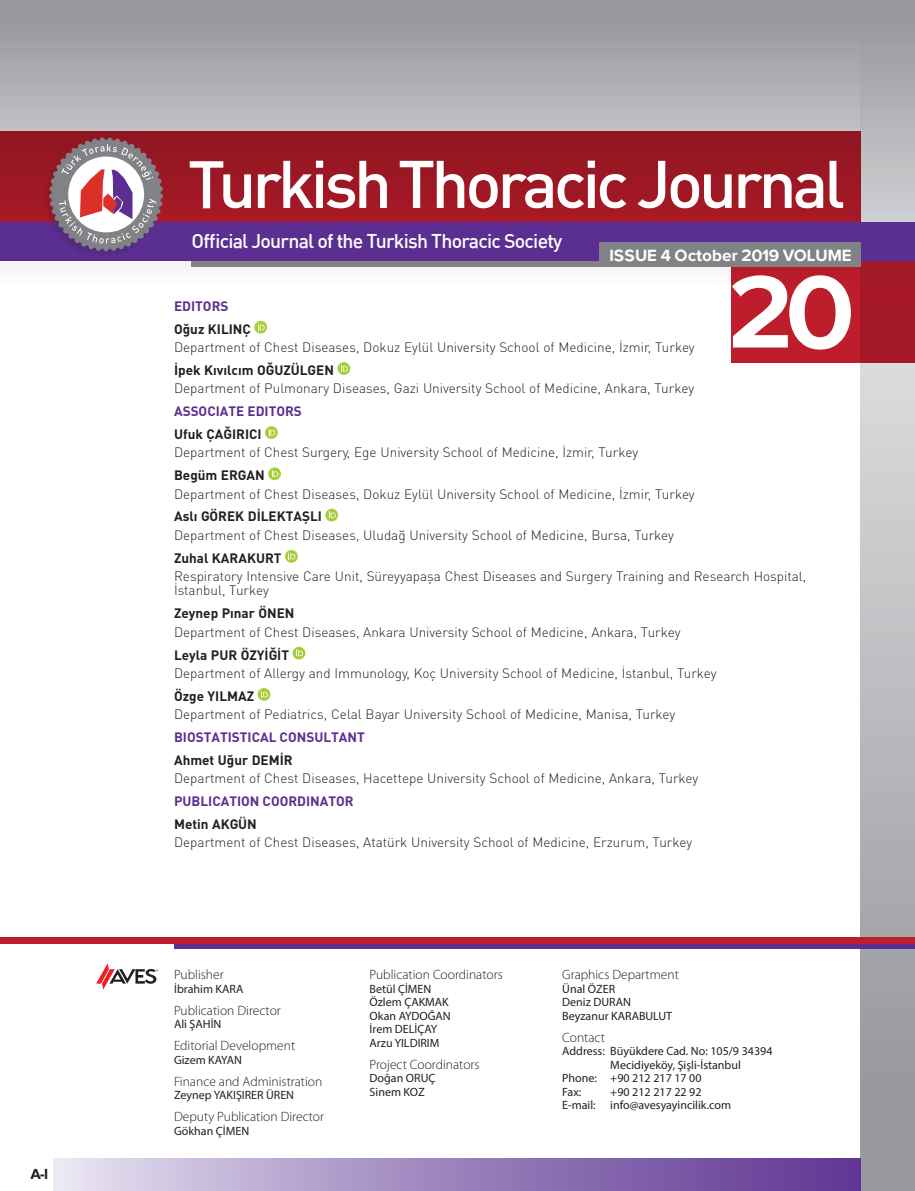
<style>
.page{position:relative;width:915px;height:1191px;background:#fff}
.page>*{position:absolute;margin:0;border:0;box-sizing:border-box;transform-origin:0 0}
.t1{font:500 105px "Proxima Sans";color:#fff}
.t2{font:500 19.5px "DIN";letter-spacing:-.04em;color:#fff}
.t3{font:500 16.8px "Proxima Sans";color:#fff}
.t4{font:500 15px "Proxima Sans";color:#231f20}
.t5{font:300 13.5px/14.2px "DIN Pro";color:#231f20}
.t6{font:300 13.5px "Myriad Pro";color:#231f20}
.t7{font:700 13.5px "DIN Pro";color:#231f20}
.t8{font:700 13.5px "DIN Pro";color:#5b2e91}
.t9{font:12px/13.5px "Myriad Pro";color:#231f20}
</style>
<div class="page">
<svg style="left:0;top:0;width:860px;height:366px"></svg>
<svg style="left:860px;top:0;width:54px;height:1191px;background:#b3b4b7"></svg>
<div style="left:53px;top:1158px;width:807px;height:33px;background:linear-gradient(to right,#e3deee,#5a2f8f)"></div>
<svg style="left:254px;top:321px;width:13px;height:12px"></svg>
<svg style="left:258px;top:323px;width:6px;height:7px"></svg>
<svg style="left:337px;top:362px;width:13px;height:13px"></svg>
<svg style="left:341px;top:364px;width:7px;height:7px"></svg>
<svg style="left:265px;top:426px;width:13px;height:13px"></svg>
<svg style="left:268px;top:428px;width:7px;height:7px"></svg>
<svg style="left:268px;top:467px;width:13px;height:13px"></svg>
<svg style="left:271px;top:470px;width:7px;height:7px"></svg>
<svg style="left:325px;top:508px;width:13px;height:13px"></svg>
<svg style="left:328px;top:511px;width:7px;height:7px"></svg>
<svg style="left:285px;top:550px;width:13px;height:13px"></svg>
<svg style="left:288px;top:552px;width:7px;height:7px"></svg>
<div style="left:292px;top:647px;width:13px;height:12px;background:#a6ce39;border-radius:50%"></div>
<svg style="left:296px;top:649px;width:7px;height:7px"></svg>
<svg style="left:257px;top:688px;width:13px;height:13px"></svg>
<svg style="left:261px;top:690px;width:7px;height:7px"></svg>
<div style="left:0;top:937px;width:914px;height:7px;background:#be1d2c"></div>
<hr style="left:174px;top:944px;width:740px;height:4px;background:#5b2e91">
<svg style="left:96px;top:963px;width:62px;height:26px"></svg>
<div style="left:0;top:131px;width:860px;height:91px;background:linear-gradient(to bottom,#8f1521,#a91c2a)"></div>
<div style="left:731px;top:261px;width:183px;height:101px;background:linear-gradient(to right,#c51e2d,#a71927)"></div>
<div style="left:0;top:222px;width:914px;height:39px;background:#5b2e91"></div>
<div style="left:599px;top:242px;width:261px;height:24px;background:#808285"></div>
<div style="left:191px;top:261px;width:431px;height:5px;background:#808285"></div>
<svg style="left:399px;top:161px;width:227px;height:47px"></svg>
<svg style="left:637px;top:161px;width:94px;height:47px"></svg>
<svg style="left:738px;top:174px;width:84px;height:34px"></svg>
<svg style="left:829px;top:161px;width:13px;height:47px"></svg>
<svg style="left:258px;top:161px;width:129px;height:47px"></svg>
<svg style="left:190px;top:161px;width:61px;height:47px"></svg>
<div style="left:43px;top:140px;width:118px;height:118px;background:#231f20;opacity:.13"></div>
<svg style="left:48px;top:137px;width:116px;height:115px"></svg>
<p class="t4" style="left:30px;top:1165px;width:19px">A-I</p>
<p class="t2" style="left:191px;top:228px;width:372px">Official Journal of the Turkish Thoracic Society</p>
<p class="t3" style="left:609px;top:246px;width:243px">ISSUE 4 October 2019 VOLUME</p>
<p class="t1" style="left:726px;top:252px;width:128px">20</p>
<p class="t8" style="left:174px;top:297px;width:56px">EDITORS</p>
<p class="t7" style="left:174px;top:319px;width:78px">Oğuz KILINÇ</p>
<p class="t5" style="left:174px;top:339px;width:522px">Department of Chest Diseases, Dokuz Eylül University School of Medicine, İzmir, Turkey</p>
<p class="t7" style="left:174px;top:361px;width:161px">İpek Kıvılcım OĞUZÜLGEN</p>
<p class="t5" style="left:174px;top:381px;width:521px">Department of Pulmonary Diseases, Gazi University School of Medicine, Ankara, Turkey</p>
<p class="t8" style="left:174px;top:402px;width:129px">ASSOCIATE EDITORS</p>
<p class="t7" style="left:174px;top:425px;width:89px">Ufuk ÇAĞIRICI</p>
<p class="t5" style="left:174px;top:445px;width:465px">Department of Chest Surgery, Ege University School of Medicine, İzmir, Turkey</p>
<p class="t7" style="left:174px;top:466px;width:92px">Begüm ERGAN</p>
<p class="t5" style="left:174px;top:486px;width:522px">Department of Chest Diseases, Dokuz Eylül University School of Medicine, İzmir, Turkey</p>
<p class="t7" style="left:174px;top:507px;width:149px">Aslı GÖREK DİLEKTAŞLI</p>
<p class="t5" style="left:174px;top:527px;width:501px">Department of Chest Diseases, Uludağ University School of Medicine, Bursa, Turkey</p>
<p class="t7" style="left:174px;top:548px;width:109px">Zuhal KARAKURT</p>
<p class="t5" style="left:174px;top:568px;width:633px">Respiratory Intensive Care Unit, Süreyyapaşa Chest Diseases and Surgery Training and Research Hospital,<br>İstanbul, Turkey</p>
<p class="t7" style="left:174px;top:604px;width:122px">Zeynep Pınar ÖNEN</p>
<p class="t5" style="left:174px;top:624px;width:508px">Department of Chest Diseases, Ankara University School of Medicine, Ankara, Turkey</p>
<p class="t7" style="left:174px;top:645px;width:116px">Leyla PUR ÖZYİĞİT</p>
<p class="t5" style="left:174px;top:665px;width:544px">Department of Allergy and Immunology, Koç University School of Medicine, İstanbul, Turkey</p>
<p class="t7" style="left:174px;top:686px;width:82px">Özge YILMAZ</p>
<p class="t5" style="left:174px;top:706px;width:502px">Department of Pediatrics, Celal Bayar University School of Medicine, Manisa, Turkey</p>
<p class="t8" style="left:174px;top:728px;width:192px">BIOSTATISTICAL CONSULTANT</p>
<p class="t7" style="left:174px;top:750px;width:120px">Ahmet Uğur DEMİR</p>
<p class="t5" style="left:174px;top:770px;width:525px">Department of Chest Diseases, Hacettepe University School of Medicine, Ankara, Turkey</p>
<p class="t8" style="left:174px;top:792px;width:181px">PUBLICATION COORDINATOR</p>
<p class="t7" style="left:174px;top:814px;width:84px">Metin AKGÜN</p>
<p class="t5" style="left:174px;top:834px;width:519px">Department of Chest Diseases, Atatürk University School of Medicine, Erzurum, Turkey</p>
<p class="t6" style="left:174px;top:966px;width:51px">Publisher</p>
<p class="t9" style="left:174px;top:981px;width:71px">İbrahim KARA</p>
<p class="t6" style="left:174px;top:1002px;width:108px">Publication Director</p>
<p class="t9" style="left:174px;top:1017px;width:49px">Ali ŞAHİN</p>
<p class="t6" style="left:174px;top:1037px;width:122px">Editorial Development</p>
<p class="t9" style="left:174px;top:1052px;width:69px">Gizem KAYAN</p>
<p class="t6" style="left:174px;top:1073px;width:150px">Finance and Administration</p>
<p class="t9" style="left:174px;top:1088px;width:122px">Zeynep YAKIŞIRER ÜREN</p>
<p class="t6" style="left:174px;top:1108px;width:151px">Deputy Publication Director</p>
<p class="t9" style="left:174px;top:1123px;width:77px">Gökhan ÇİMEN</p>
<p class="t6" style="left:369px;top:966px;width:134px">Publication Coordinators</p>
<p class="t9" style="left:369px;top:981px;width:63px">Betül ÇİMEN</p>
<p class="t9" style="left:369px;top:995px;width:80px">Özlem ÇAKMAK</p>
<p class="t9" style="left:369px;top:1008px;width:83px">Okan AYDOĞAN</p>
<p class="t9" style="left:369px;top:1022px;width:69px">İrem DELİÇAY</p>
<p class="t9" style="left:369px;top:1035px;width:71px">Arzu YILDIRIM</p>
<p class="t6" style="left:369px;top:1056px;width:111px">Project Coordinators</p>
<p class="t9" style="left:369px;top:1071px;width:67px">Doğan ORUÇ<br>Sinem KOZ</p>
<p class="t6" style="left:562px;top:966px;width:118px">Graphics Department</p>
<p class="t9" style="left:562px;top:981px;width:54px">Ünal ÖZER</p>
<p class="t9" style="left:562px;top:995px;width:70px">Deniz DURAN</p>
<p class="t9" style="left:562px;top:1008px;width:111px">Beyzanur KARABULUT</p>
<p class="t6" style="left:562px;top:1029px;width:44px">Contact</p>
<p class="t9" style="left:610px;top:1044px;width:164px;text-indent:-48px">Address: Büyükdere Cad. No: 105/9 34394<br>Mecidiyeköy, Şişli-İstanbul</p>
<p class="t9" style="left:562px;top:1071px;width:141px">Phone: +90 212 217 17 00</p>
<p class="t9" style="left:562px;top:1084px;width:21px">Fax:</p>
<p class="t9" style="left:610px;top:1084px;width:93px">+90 212 217 22 92</p>
<p class="t9" style="left:562px;top:1098px;width:170px">E-mail: info@avesyayincilik.com</p>
</div>
